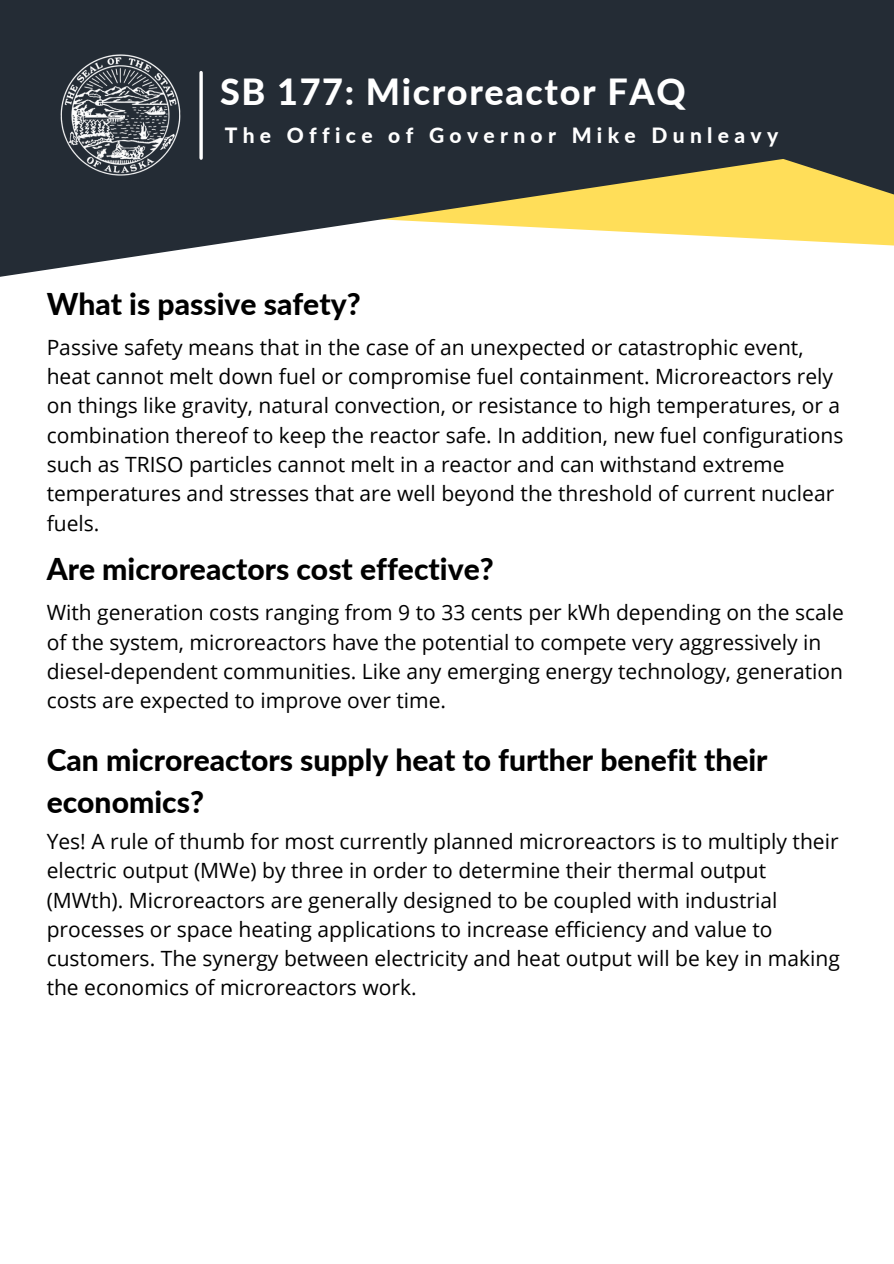
<style>
.page{position:relative;width:894px;height:1264px;background:#fff}
.page>*{position:absolute;margin:0;border:0;box-sizing:border-box;transform-origin:0 0}
.t1{font:800 36px "Lato";letter-spacing:.045em;color:#fff}
.t2{font:800 30px/41.7px "Lato";color:#000}
.t3{font:21px/29.2px "Open Sans";color:#000}
.t4{font:800 21px "Lato";letter-spacing:.255em;color:#fff}
</style>
<div class="page">
<svg style="left:0;top:0;width:297px;height:277px;background:#3a4149"></svg>
<svg style="left:297px;top:0;width:596px;height:246px;background:#535446"></svg>
<svg style="left:199px;top:72px;width:4px;height:86px"></svg>
<img style="left:53px;top:48px;width:134px;height:134px">
<p class="t1" style="left:220px;top:70px;width:467px">SB 177: Microreactor FAQ</p>
<p class="t4" style="left:225px;top:123px;width:555px">The Office of Governor Mike Dunleavy</p>
<p class="t2" style="left:47px;top:282px;width:315px">What is passive safety?</p>
<p class="t3" style="left:47px;top:332px;width:798px">Passive safety means that in the case of an unexpected or catastrophic event, heat cannot melt down fuel or compromise fuel containment. Microreactors rely on things like gravity, natural convection, or resistance to high temperatures, or a combination thereof to keep the reactor safe. In addition, new fuel configurations such as TRISO particles cannot melt in a reactor and can withstand extreme temperatures and stresses that are well beyond the threshold of current nuclear fuels.</p>
<p class="t2" style="left:47px;top:547px;width:448px">Are microreactors cost effective?</p>
<p class="t3" style="left:47px;top:597px;width:798px">With generation costs ranging from 9 to 33 cents per kWh depending on the scale of the system, microreactors have the potential to compete very aggressively in diesel-dependent communities. Like any emerging energy technology, generation costs are expected to improve over time.</p>
<p class="t2" style="left:47px;top:738px;width:722px">Can microreactors supply heat to further benefit their economics?</p>
<p class="t3" style="left:47px;top:826px;width:794px">Yes! A rule of thumb for most currently planned microreactors is to multiply their electric output (MWe) by three in order to determine their thermal output (MWth). Microreactors are generally designed to be coupled with industrial processes or space heating applications to increase efficiency and value to customers. The synergy between electricity and heat output will be key in making the economics of microreactors work.</p>
</div>
